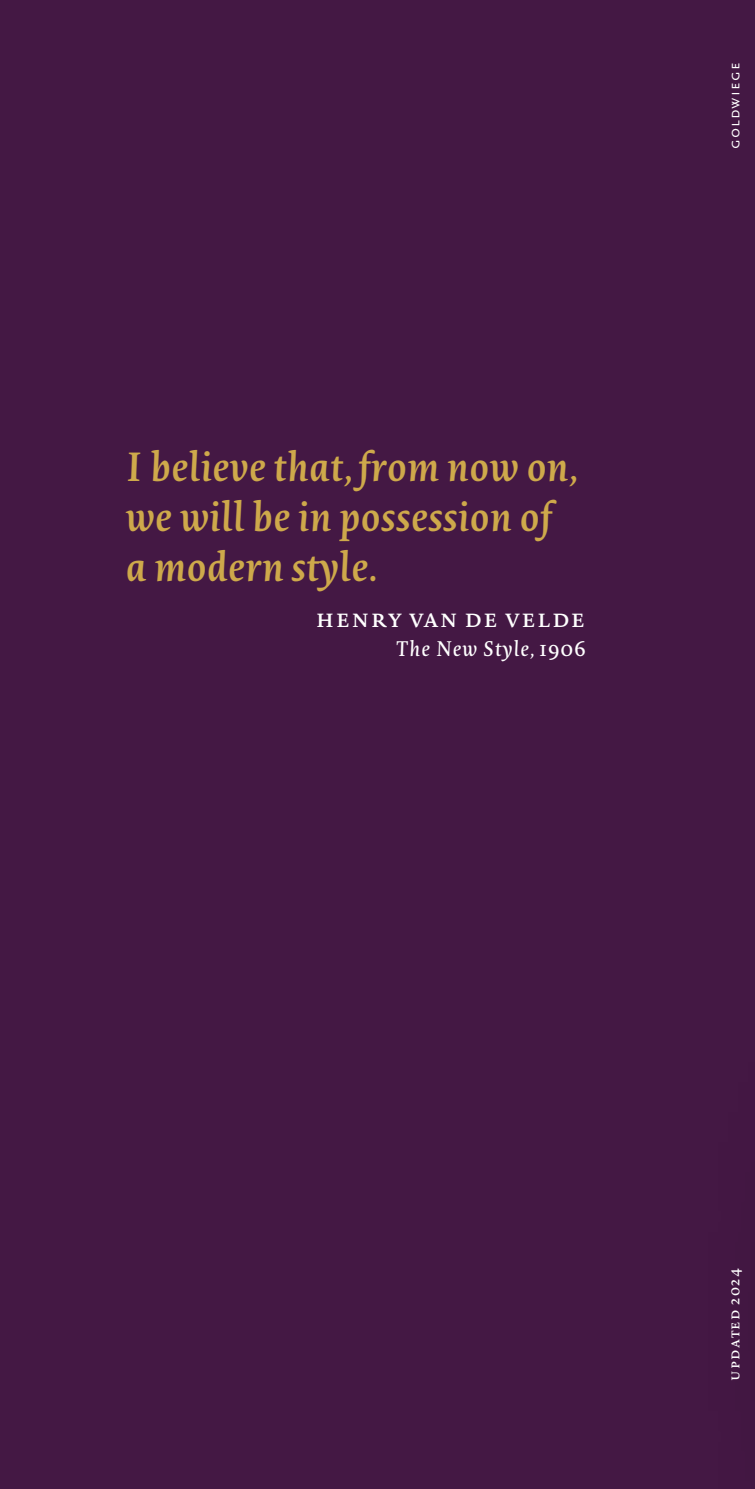
<style>
.page{position:relative;width:755px;height:1489px;background:#fff}
.page>*{position:absolute;margin:0;border:0;box-sizing:border-box;transform-origin:0 0}
.t1{font:italic 600 40px/50px "Novel Pro";letter-spacing:.01em;color:#cea94b}
.t2{font:25px "Novel Pro";letter-spacing:.05em;color:#fff}
.t3{font:italic 20.75px "Novel Pro";letter-spacing:.05em;color:#fff}
.t4{font:15.5px "Scala Sans Pro";letter-spacing:.08em;color:#fff}
.t5{font:14.5px "Novel Pro";letter-spacing:.08em;color:#fff}
.s1{font-style:normal}
</style>
<div class="page">
<div style="left:0;top:0;width:755px;height:1488px;background:#441844"></div>
<p class="t1" style="left:126px;top:440px;width:454px">I believe that, from now on, we will be in possession of a modern style.</p>
<p class="t2" style="left:316px;top:600px;width:271px">HENRY VAN DE VELDE</p>
<p class="t3" style="left:396px;top:633px;width:190px">The New Style, <span class="s1">1906</span></p>
<p class="t4" style="left:724px;top:149px;width:88px;rotate:-90deg">goldwiege</p>
<p class="t5" style="left:723px;top:1380px;width:114px;rotate:-90deg">UPDATED 2024</p>
</div>
